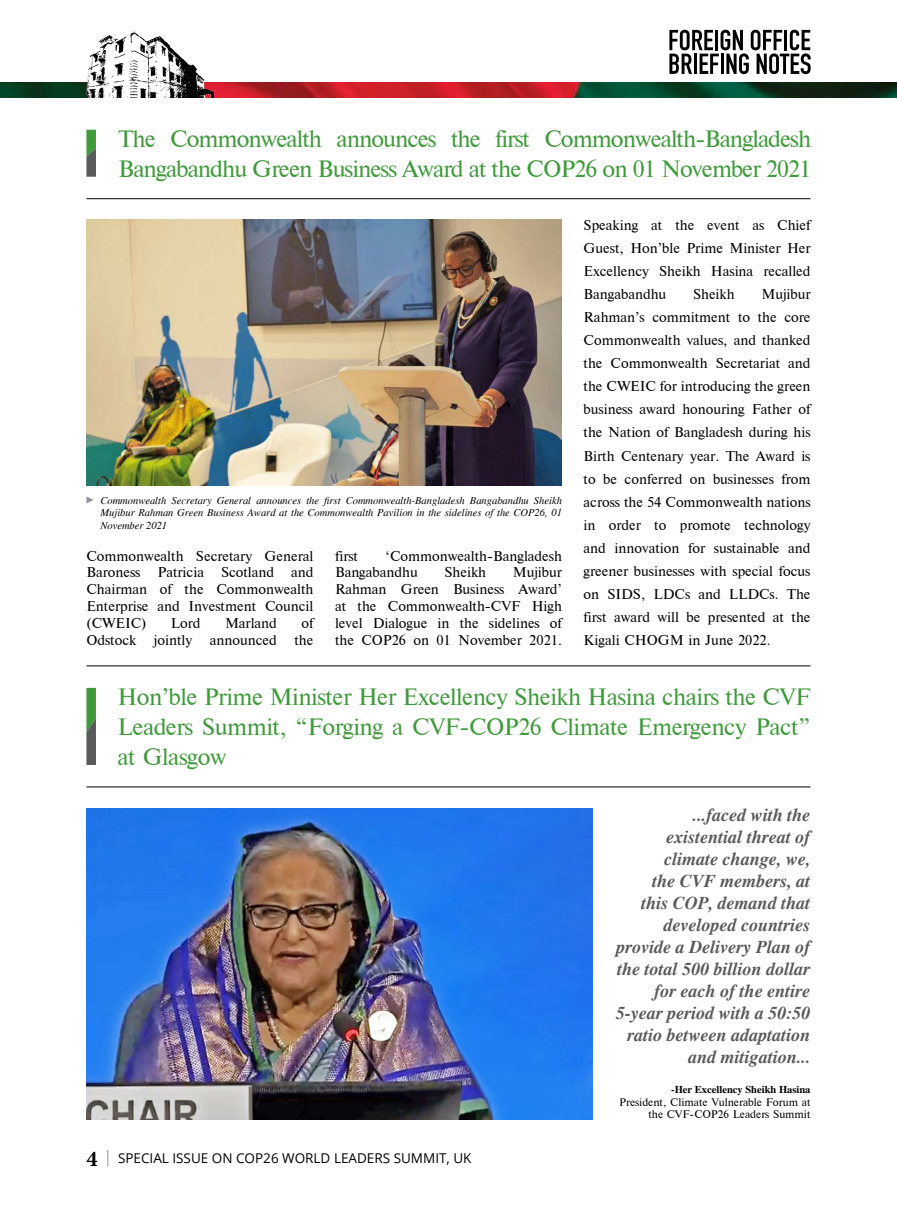
<style>
.page{position:relative;width:897px;height:1205px;background:#fff}
.page>*{position:absolute;margin:0;border:0;box-sizing:border-box;transform-origin:0 0}
.t1{font:22.5px/30px "Times";letter-spacing:-.04em;color:#409a3c}
.t2{font:italic 700 18px/22px "Times";color:#58595b;text-align:right}
.t3{font:13.5px/23px "Times";color:#000;text-align:justify}
.t4{font:13.5px "Open Sans";color:#000}
.t5{font:italic 10.5px/12.6px "Times";color:#000;text-align:justify}
.t6{font:10.5px/12.6px "Times";color:#000;text-align:right}
.t7{font:700 10.5px "Times";color:#000}
.s1{font-family:"Minion Pro";font-weight:700;font-size:22.5px}
</style>
<div class="page">
<svg style="left:107px;top:1150px;width:1px;height:16px"></svg>
<img style="left:0;top:83px;width:896px;height:15px">
<img style="left:86px;top:32px;width:127px;height:66px">
<svg style="left:669px;top:30px;width:141px;height:44px"></svg>
<svg style="left:896px;top:83px;width:1px;height:15px"></svg>
<hr style="left:86px;top:198px;width:724px;height:1px;background:#000">
<hr style="left:86px;top:786px;width:724px;height:1px;background:#000">
<hr style="left:86px;top:665px;width:724px;height:1px;background:#000">
<svg style="left:86px;top:496px;width:8px;height:7px"></svg>
<img style="left:86px;top:220px;width:476px;height:265px">
<svg style="left:86px;top:130px;width:10px;height:47px"></svg>
<svg style="left:86px;top:687px;width:10px;height:77px"></svg>
<img style="left:86px;top:808px;width:506px;height:311px">
<h1 class="t1" style="left:118px;top:124px;width:694px">The Commonwealth announces the first Commonwealth-Bangladesh<br>Bangabandhu Green Business Award at the COP26 on 01 November 2021</h1>
<p class="t5" style="left:100px;top:494px;width:463px">Commonwealth Secretary General announces the first Commonwealth-Bangladesh Bangabandhu Sheikh Mujibur Rahman Green Business Award at the Commonwealth Pavilion in the sidelines of the COP26, 01<br>November 2021</p>
<p class="t3" style="left:86px;top:547px;width:228px;line-height:16.8px">Commonwealth Secretary General<br>Baroness</p>
<p class="t3" style="left:335px;top:544px;width:25px">first</p>
<p class="t3" style="left:335px;top:547px;width:228px;line-height:16.8px;text-indent:51px">‘Commonwealth-Bangladesh<br>Bangabandhu</p>
<p class="t3" style="left:86px;top:564px;width:228px;line-height:16.8px;text-indent:205px">and Chairman of the Commonwealth Enterprise and Investment Council (CWEIC)</p>
<p class="t3" style="left:157px;top:561px;width:48px">Patricia</p>
<p class="t3" style="left:221px;top:561px;width:55px">Scotland</p>
<p class="t3" style="left:335px;top:564px;width:228px;line-height:16.8px;text-indent:178px">Mujibur Rahman Green Business Award’ at the Commonwealth-CVF High level Dialogue in the sidelines of the COP26 on 01 November 2021.</p>
<p class="t3" style="left:444px;top:561px;width:43px">Sheikh</p>
<p class="t3" style="left:171px;top:611px;width:31px">Lord</p>
<p class="t3" style="left:225px;top:611px;width:53px">Marland</p>
<p class="t3" style="left:301px;top:611px;width:13px">of</p>
<p class="t3" style="left:86px;top:628px;width:51px">Odstock</p>
<p class="t3" style="left:154px;top:628px;width:40px">jointly</p>
<p class="t3" style="left:210px;top:628px;width:68px">announced</p>
<p class="t3" style="left:294px;top:628px;width:20px">the</p>
<p class="t3" style="left:583px;top:214px;width:228px">Speaking at the event as Chief Guest, Hon’ble Prime Minister Her Excellency Sheikh Hasina recalled Bangabandhu</p>
<p class="t3" style="left:583px;top:283px;width:228px;text-indent:178px">Mujibur Rahman’s commitment to the core Commonwealth values, and thanked the Commonwealth Secretariat and the CWEIC for introducing the green business award honouring Father of the Nation of Bangladesh during his Birth Centenary year. The Award is to be conferred on businesses from across the 54 Commonwealth nations in order to promote technology and innovation for sustainable and greener businesses with special focus on SIDS, LDCs and LLDCs. The first award will be presented at the Kigali CHOGM in June 2022.</p>
<p class="t3" style="left:693px;top:283px;width:43px">Sheikh</p>
<h1 class="t1" style="left:117px;top:681px;width:694px;text-align:justify">Hon’ble Prime Minister Her Excellency Sheikh Hasina chairs the CVF Leaders Summit, “Forging a CVF-COP26 Climate Emergency Pact” at Glasgow</h1>
<p class="t4" style="left:86px;top:1148px;width:386px"><span class="s1">4</span> SPECIAL ISSUE ON COP26 WORLD LEADERS SUMMIT, UK</p>
<p class="t2" style="left:616px;top:804px;width:196px">...faced with the existential threat of climate change, we,<br>the CVF members, at<br>this COP, demand that developed countries provide a Delivery Plan of the total 500 billion dollar for each of the entire<br>5-year period with a 50:50 ratio between adaptation and mitigation...</p>
<p class="t7" style="left:671px;top:1083px;width:141px">-Her Excellency Sheikh Hasina</p>
<p class="t6" style="left:619px;top:1095px;width:193px">President, Climate Vulnerable Forum at the CVF-COP26 Leaders Summit</p>
</div>
